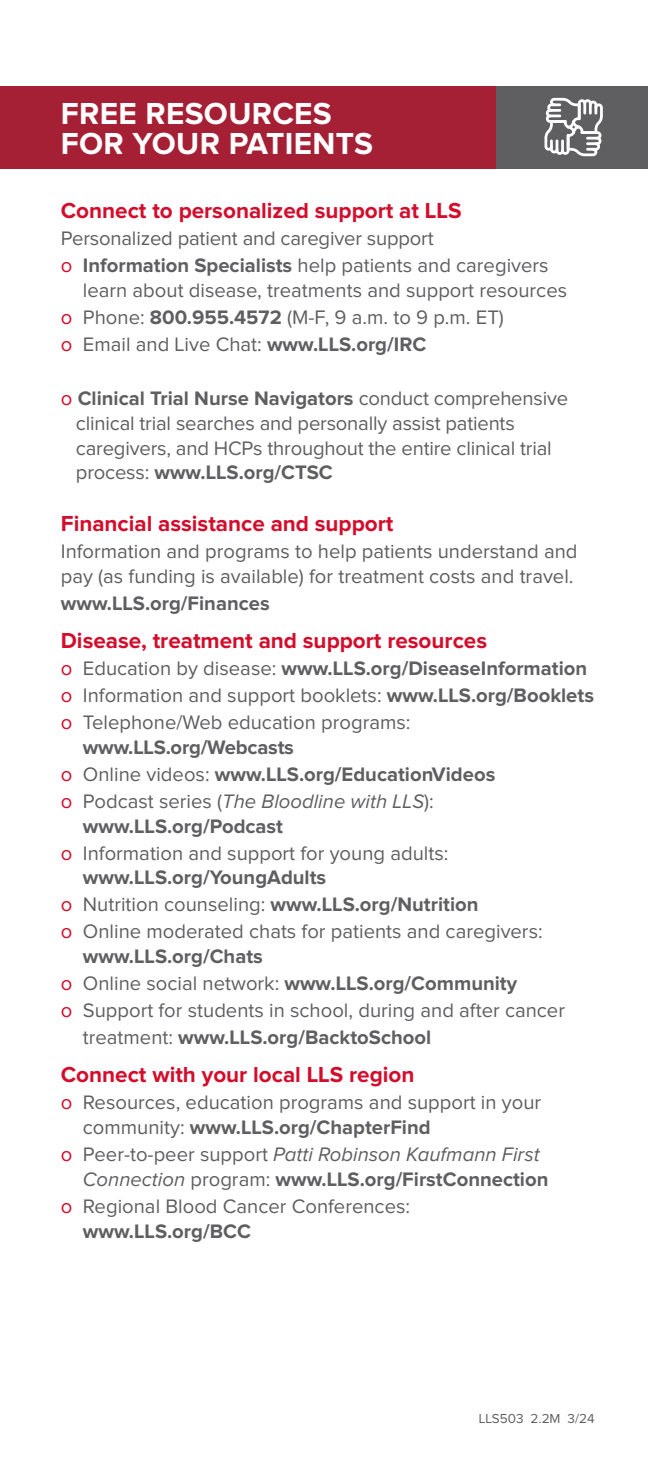
<style>
.page{position:relative;width:648px;height:1458px;background:#fff}
.page>*{position:absolute;margin:0;border:0;box-sizing:border-box;transform-origin:0 0}
.t1{font:700 31.5px/29.2px "Proxima Nova";letter-spacing:.01em;color:#fff}
.t2{font:700 22.5px "Proxima Nova";color:#d30d2b}
.t3{font:20.25px/24.8px "Proxima Nova";color:#5f5f62}
.t4{font:700 20.25px "Proxima Nova";color:#5f5f62}
.t5{font:italic 20.25px/24.8px "Proxima Nova";color:#5f5f62}
.t6{font:13.5px "Proxima Nova";color:#5f5f62}
.s1{color:#d30d2b}
.s2{font-weight:700}
.s3{font-weight:400}
.s4{font-weight:400;color:#d30d2b}
.s5{font-style:normal;color:#d30d2b}
.s6{font-style:normal}
.s7{font-weight:700;font-style:normal}
</style>
<div class="page">
<div style="left:0;top:86px;width:648px;height:82px;background:#5f5f62"></div>
<div style="left:0;top:86px;width:496px;height:82px;background:#a62035"></div>
<svg style="left:545px;top:98px;width:58px;height:58px"></svg>
<p class="t1" style="left:61px;top:100px;width:314px">FREE RESOURCES<br>FOR YOUR PATIENTS</p>
<p class="t2" style="left:61px;top:198px;width:402px">Connect to personalized support at LLS</p>
<p class="t3" style="left:61px;top:227px;width:374px">Personalized patient and caregiver support</p>
<p class="t3" style="left:83px;top:254px;width:486px;text-indent:-22px"><span class="s1">o</span> <span class="s2">Information Specialists</span> help patients and caregivers learn about disease, treatments and support resources</p>
<p class="t3" style="left:61px;top:305px;width:445px"><span class="s1">o</span> Phone: <span class="s2">800.955.4572</span> (M-F, 9 a.m. to 9 p.m. ET)</p>
<p class="t3" style="left:61px;top:332px;width:367px"><span class="s1">o</span> Email and Live Chat: <span class="s2">www.LLS.org/IRC</span></p>
<p class="t3" style="left:76px;top:386px;width:494px;text-indent:-15px"><span class="s1">o</span> <span class="s2">Clinical Trial Nurse Navigators</span> conduct comprehensive clinical trial searches and personally assist patients caregivers, and HCPs throughout the entire clinical trial</p>
<p class="t4" style="left:76px;top:461px;width:258px"><span class="s3">process:</span> www.LLS.org/CTSC</p>
<p class="t2" style="left:61px;top:511px;width:334px">Financial assistance and support</p>
<p class="t3" style="left:61px;top:539px;width:518px">Information and programs to help patients understand and pay (as funding is available) for treatment costs and travel.</p>
<p class="t4" style="left:61px;top:592px;width:210px">www.LLS.org/Finances</p>
<p class="t2" style="left:61px;top:628px;width:428px">Disease, treatment and support resources</p>
<p class="t4" style="left:61px;top:657px;width:528px"><span class="s4">o</span> <span class="s3">Education by disease:</span> www.LLS.org/DiseaseInformation</p>
<p class="t3" style="left:61px;top:684px;width:535px"><span class="s1">o</span> Information and support booklets: <span class="s2">www.LLS.org/Booklets</span></p>
<p class="t3" style="left:83px;top:711px;width:329px;text-indent:-22px"><span class="s1">o</span> Telephone/Web education programs: <span class="s2">www.LLS.org/Webcasts</span></p>
<p class="t4" style="left:61px;top:763px;width:436px"><span class="s4">o</span> <span class="s3">Online videos:</span> www.LLS.org/EducationVideos</p>
<p class="t5" style="left:83px;top:790px;width:352px;text-indent:-22px"><span class="s5">o</span> <span class="s6">Podcast series (</span>The Bloodline with LLS<span class="s6">): </span><span class="s7">www.LLS.org/Podcast</span></p>
<p class="t3" style="left:83px;top:841px;width:367px;text-indent:-22px"><span class="s1">o</span> Information and support for young adults: <span class="s2">www.LLS.org/YoungAdults</span></p>
<p class="t4" style="left:61px;top:893px;width:419px"><span class="s4">o</span> <span class="s3">Nutrition counseling:</span> www.LLS.org/Nutrition</p>
<p class="t3" style="left:83px;top:920px;width:461px;text-indent:-22px"><span class="s1">o</span> Online moderated chats for patients and caregivers: <span class="s2">www.LLS.org/Chats</span></p>
<p class="t4" style="left:61px;top:972px;width:458px"><span class="s4">o</span> <span class="s3">Online social network:</span> www.LLS.org/Community</p>
<p class="t3" style="left:83px;top:997px;width:484px;line-height:27px;text-indent:-22px"><span class="s1">o</span> Support for students in school, during and after cancer treatment: <span class="s2">www.LLS.org/BacktoSchool</span></p>
<p class="t2" style="left:61px;top:1062px;width:355px">Connect with your local LLS region</p>
<p class="t3" style="left:83px;top:1091px;width:460px;text-indent:-22px"><span class="s1">o</span> Resources, education programs and support in your community: <span class="s2">www.LLS.org/ChapterFind</span></p>
<p class="t5" style="left:83px;top:1143px;width:467px;text-indent:-22px"><span class="s5">o</span> <span class="s6">Peer-to-peer support</span> Patti Robinson Kaufmann First<br>Connection <span class="s6">program:</span> <span class="s7">www.LLS.org/FirstConnection</span></p>
<p class="t3" style="left:83px;top:1194px;width:329px;text-indent:-22px"><span class="s1">o</span> Regional Blood Cancer Conferences: <span class="s2">www.LLS.org/BCC</span></p>
<p class="t6" style="left:479px;top:1411px;width:117px">LLS503 2.2M 3/24</p>
</div>
